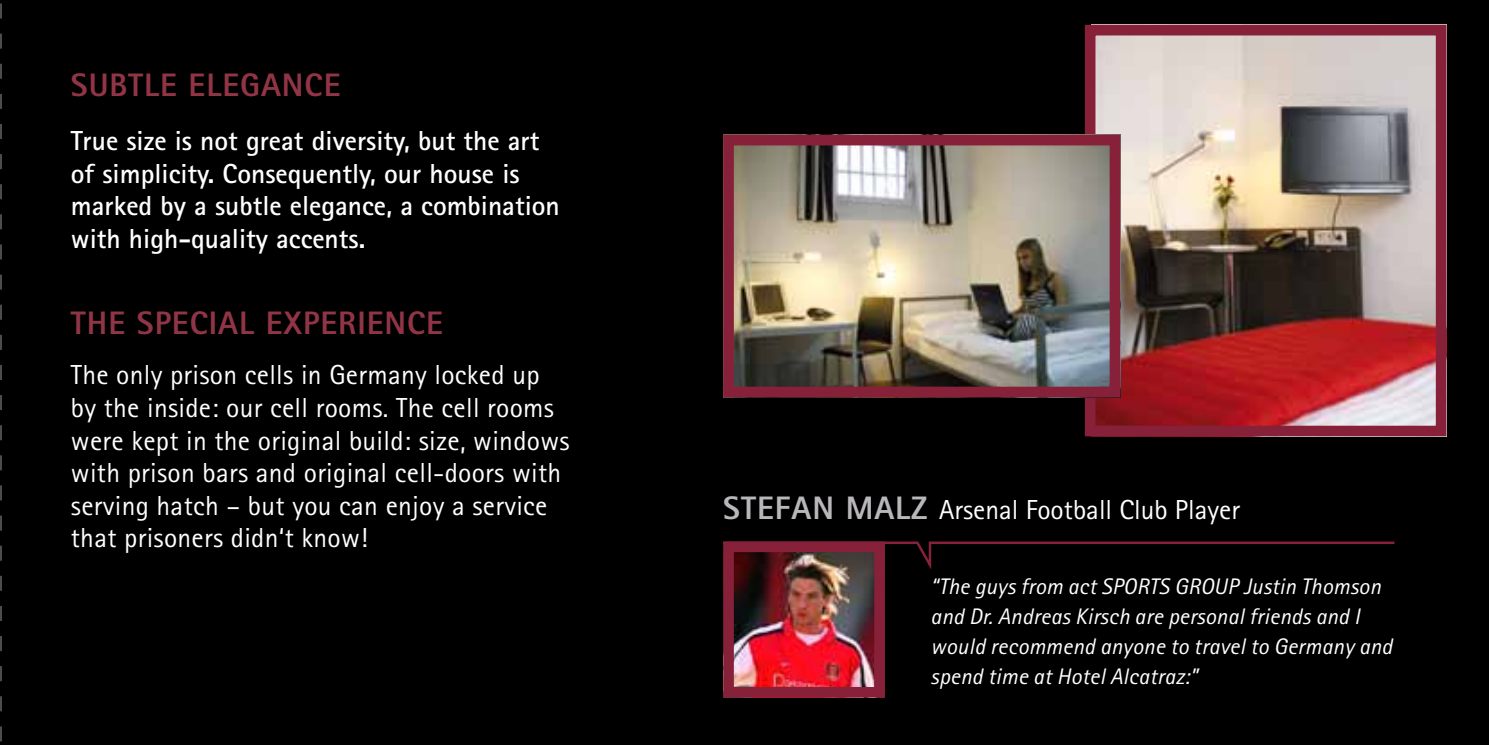
<style>
.page{position:relative;width:1489px;height:745px;background:#fff}
.page>*{position:absolute;margin:0;border:0;box-sizing:border-box;transform-origin:0 0}
.t1{font:800 32.5px "Rotis Sans Serif";letter-spacing:.03em;color:#913546}
.t2{font:27.5px/32.5px "Rotis Sans Serif";letter-spacing:.01em;color:#fff}
.t3{font:700 27.5px/32.5px "Rotis Sans Serif";color:#fff}
.t4{font:italic 22.5px/30px "Rotis Sans Serif";letter-spacing:.01em;color:#fff}
.s1{font-weight:800;font-size:32.5px;color:#b9b7ba}
</style>
<div class="page">
<div style="left:0;top:0;width:1488px;height:744px;background:#000"></div>
<img style="left:1096px;top:37px;width:338px;height:387px">
<div style="left:1084px;top:25px;width:362px;height:411px;border:11px solid #87213a"></div>
<img style="left:735px;top:147px;width:373px;height:238px">
<div style="left:723px;top:135px;width:397px;height:262px;border:11px solid #87213a"></div>
<svg style="left:884px;top:541px;width:511px;height:33px"></svg>
<svg style="left:0;top:3px;width:2px;height:739px"></svg>
<img style="left:735px;top:553px;width:137px;height:132px">
<div style="left:723px;top:541px;width:161px;height:156px;border:11px solid #87213a"></div>
<p class="t1" style="left:71px;top:65px;width:252px">SU BTLE ELEGANCE</p>
<p class="t3" style="left:71px;top:124px;width:490px">True size is not great diversity, but the art of simplicity. Consequently, our house is marked by a subtle elegance, a combination with high-quality accents.</p>
<p class="t1" style="left:71px;top:302px;width:354px">THE SPECIAL EXPERIENCE</p>
<p class="t2" style="left:71px;top:358px;width:500px">The only prison cells in Germany locked up by the inside: our cell rooms. The cell rooms were kept in the original build: size, windows with prison bars and original cell-doors with serving hatch – but you can enjoy a service that prisoners didn‘t know!</p>
<p class="t2" style="left:723px;top:493px;width:518px"><span class="s1">STE FAN MALZ</span> Arsenal Football Club Player</p>
<p class="t4" style="left:930px;top:571px;width:463px">“The guys from act SPORTS GROUP Justin Thomson and Dr. Andreas Kirsch are personal friends and I would recommend anyone to travel to Germany and spend time at Hotel Alcatraz:”</p>
</div>
